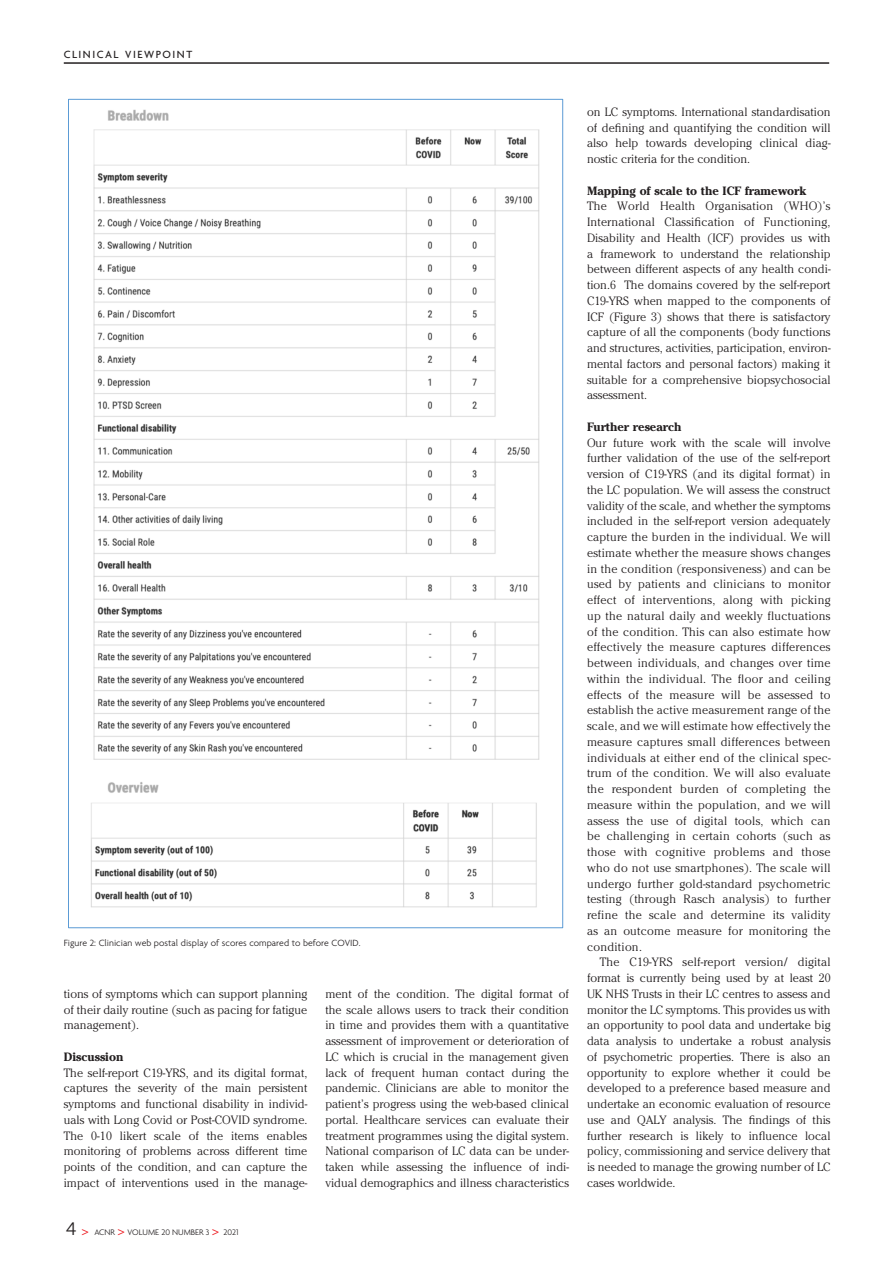
<style>
.page{position:relative;width:893px;height:1263px;background:#fff}
.page>*{position:absolute;margin:0;border:0;box-sizing:border-box;transform-origin:0 0}
.t1{font:15px "Times New Roman";color:#000}
.ID_Editorial_Body{font:300 12px/15.8px "Cheltenham";color:#231f20;text-align:justify}
.ID_Editorial_subhead{font:700 12px "Cheltenham";color:#231f20}
.t2{font:500 11.25px "Agenda";letter-spacing:.135em;color:#231f20}
.ID_Editorial_caption{font:300 9.75px "Agenda";color:#231f20}
.t3{font:300 8.7px "Agenda";color:#231f20}
.s1{font-family:"Museo 300";font-weight:400;font-size:18px}
.s2{font-family:"Museo 300";font-weight:400;font-size:13.5px;color:#ee1d23}
</style>
<div class="page">
<hr style="left:64px;top:62px;width:765px;height:2px;background:#231f20">
<img style="left:91px;top:109px;width:449px;height:799px">
<p class="t2" style="left:64px;top:48px;width:130px">CLINICAL VIEWPOINT</p>
<p class="ID_Editorial_caption" style="left:64px;top:937px;width:298px">Figure 2: Clinician web postal display of scores compared to before COVID.</p>
<p class="ID_Editorial_Body" style="left:64px;top:986px;width:245px">tions of symptoms which can support planning of their daily routine (such as pacing for fatigue management).</p>
<p class="ID_Editorial_subhead" style="left:64px;top:1049px;width:61px">Discussion</p>
<p class="ID_Editorial_Body" style="left:64px;top:1064px;width:245px">The self-report C19-YRS, and its digital format, captures the severity of the main persistent symptoms and functional disability in individ&shy;uals with Long Covid or Post-COVID syndrome.<br>The 0-10 likert scale of the items enables monitoring of problems across different time points of the condition, and can capture the impact of interventions used in the manage-</p>
<p class="t3" style="left:66px;top:1227px;width:174px"><span class="s1">4</span> <span class="s2">&gt;</span> ACNR <span class="s2">&gt;</span> VOLUME 20 NUMBER 3 <span class="s2">&gt;</span> 2021</p>
<p class="ID_Editorial_Body" style="left:325px;top:986px;width:245px">ment of the condition. The digital format of the scale allows users to track their condition in time and provides them with a quantitative assessment of improvement or deterioration of LC which is crucial in the management given lack of frequent human contact during the pandemic. Clinicians are able to monitor the patient’s progress using the web-based clinical portal. Healthcare services can evaluate their treatment programmes using the digital system.<br>National comparison of LC data can be under&shy;taken while assessing the influence of indi&shy;vidual demographics and illness characteristics</p>
<p class="ID_Editorial_Body" style="left:587px;top:104px;width:245px">on LC symptoms. International standardisation of defining and quantifying the condition will also help towards developing clinical diag&shy;nostic criteria for the condition.</p>
<p class="ID_Editorial_subhead" style="left:587px;top:183px;width:221px">Mapping of scale to the ICF framework</p>
<p class="ID_Editorial_Body" style="left:587px;top:198px;width:245px">The World Health Organisation (WHO)’s International Classification of Functioning, Disability and Health (ICF) provides us with a framework to understand the relationship between different aspects of any health condi&shy;tion.6 The domains covered by the self-report C19-YRS when mapped to the components of ICF (Figure 3) shows that there is satisfactory capture of all the components (body functions and structures, activities, participation, environ&shy;mental factors and personal factors) making it suitable for a comprehensive biopsychosocial assessment.</p>
<p class="ID_Editorial_subhead" style="left:587px;top:419px;width:96px">Further research</p>
<p class="ID_Editorial_Body" style="left:587px;top:434px;width:245px">Our future work with the scale will involve further validation of the use of the self-report version of C19-YRS (and its digital format) in the LC population. We will assess the construct validity of the scale, and whether the symptoms included in the self-report version adequately capture the burden in the individual. We will estimate whether the measure shows changes in the condition (responsiveness) and can be used by patients and clinicians to monitor effect of interventions, along with picking up the natural daily and weekly fluctuations of the condition. This can also estimate how effectively the measure captures differences between individuals, and changes over time within the individual. The floor and ceiling effects of the measure will be assessed to establish the active measurement range of the scale, and we will estimate how effectively the measure captures small differences between individuals at either end of the clinical spec&shy;trum of the condition. We will also evaluate the respondent burden of completing the measure within the population, and we will assess the use of digital tools, which can be challenging in certain cohorts (such as those with cognitive problems and those who do not use smartphones). The scale will undergo further gold-standard psychometric testing (through Rasch analysis) to further refine the scale and determine its validity as an outcome measure for monitoring the condition.</p>
<p class="ID_Editorial_Body" style="left:587px;top:954px;width:245px;text-indent:13px">The C19-YRS self-report version/ digital format is currently being used by at least 20<br>UK NHS Trusts in their LC centres to assess and monitor the LC symptoms. This provides us with an opportunity to pool data and undertake big data analysis to undertake a robust analysis of psychometric properties. There is also an opportunity to explore whether it could be developed to a preference based measure and undertake an economic evaluation of resource use and QALY analysis. The findings of this further research is likely to influence local policy, commissioning and service delivery that is needed to manage the growing number of LC cases worldwide.</p>
<p class="t1" style="left:622px;top:994px;width:9px">7</p>
</div>
